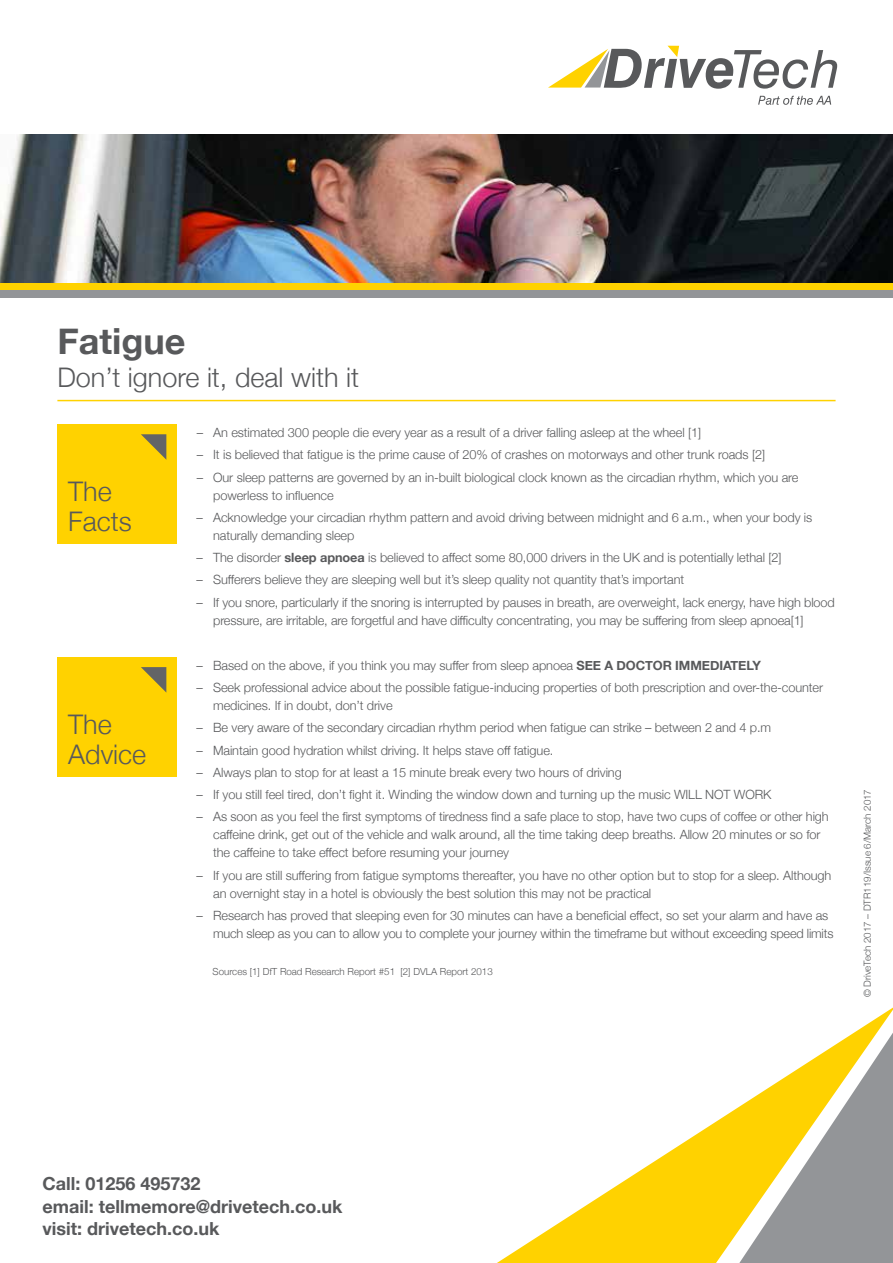
<style>
.page{position:relative;width:893px;height:1263px;background:#fff}
.page>*{position:absolute;margin:0;border:0;box-sizing:border-box;transform-origin:0 0}
.t1{font:700 36px "Helvetica Neue";color:#58595b}
.t2{font:300 27px/30px "Helvetica Neue";color:#58595b}
.t3{font:700 18px/22.5px "Helvetica Neue";color:#58595b}
.t4{font:300 12.75px/18px "Helvetica Neue";letter-spacing:-.005em;color:#58595b}
.t5{font:300 9.75px "Helvetica Neue";color:#58595b}
.s1{font-weight:700}
</style>
<div class="page">
<div style="left:57px;top:425px;width:119px;height:119px;background:#ffd200"></div>
<svg style="left:497px;top:1007px;width:396px;height:256px"></svg>
<svg style="left:739px;top:1033px;width:154px;height:230px"></svg>
<img style="left:0;top:135px;width:893px;height:148px">
<svg style="left:758px;top:96px;width:73px;height:9px"></svg>
<svg style="left:548px;top:46px;width:289px;height:43px"></svg>
<svg style="left:141px;top:434px;width:25px;height:26px"></svg>
<div style="left:0;top:284px;width:893px;height:7px;background:#ffd200"></div>
<div style="left:0;top:291px;width:893px;height:7px;background:#939598"></div>
<hr style="left:57px;top:400px;width:779px;height:1px;background:#ffd200">
<div style="left:57px;top:657px;width:119px;height:120px;background:#ffd200"></div>
<svg style="left:141px;top:667px;width:25px;height:25px"></svg>
<h1 class="t1" style="left:57px;top:313px;width:129px">Fatigue</h1>
<h2 class="t2" style="left:57px;top:360px;width:303px">Don’t ignore it, deal with it</h2>
<h2 class="t2" style="left:68px;top:474px;width:65px">The<br>Facts</h2>
<h2 class="t2" style="left:68px;top:707px;width:80px">The<br>Advice</h2>
<p class="t4" style="left:197px;top:423px;width:506px">– An estimated 300 people die every year as a result of a driver falling asleep at the wheel [1]</p>
<p class="t4" style="left:197px;top:445px;width:570px">– It is believed that fatigue is the prime cause of 20% of crashes on motorways and other trunk roads [2]</p>
<p class="t4" style="left:213px;top:467px;width:587px;text-indent:-16px">– Our sleep patterns are governed by an in-built biological clock known as the circadian rhythm, which you are powerless to influence</p>
<p class="t4" style="left:213px;top:507px;width:601px;text-indent:-16px">– Acknowledge your circadian rhythm pattern and avoid driving between midnight and 6 a.m., when your body is naturally demanding sleep</p>
<p class="t4" style="left:197px;top:548px;width:586px">– The disorder <span class="s1">sleep apnoea</span> is believed to affect some 80,000 drivers in the UK and is potentially lethal [2]</p>
<p class="t4" style="left:197px;top:570px;width:489px">– Sufferers believe they are sleeping well but it’s sleep quality not quantity that’s important</p>
<p class="t4" style="left:213px;top:592px;width:623px;text-indent:-16px">– If you snore, particularly if the snoring is interrupted by pauses in breath, are overweight, lack energy, have high blood pressure, are irritable, are forgetful and have difficulty concentrating, you may be suffering from sleep apnoea[1]</p>
<p class="t4" style="left:197px;top:655px;width:566px">– Based on the above, if you think you may suffer from sleep apnoea <span class="s1">SEE A DOCTOR IMMEDIATELY</span></p>
<p class="t4" style="left:213px;top:678px;width:611px;text-indent:-16px">– Seek professional advice about the possible fatigue-inducing properties of both prescription and over-the-counter medicines. If in doubt, don’t drive</p>
<p class="t4" style="left:197px;top:718px;width:576px">– Be very aware of the secondary circadian rhythm period when fatigue can strike – between 2 and 4 p.m</p>
<p class="t4" style="left:197px;top:740px;width:358px">– Maintain good hydration whilst driving. It helps stave off fatigue.</p>
<p class="t4" style="left:197px;top:762px;width:427px">– Always plan to stop for at least a 15 minute break every two hours of driving</p>
<p class="t4" style="left:197px;top:785px;width:576px">– If you still feel tired, don’t fight it. Winding the window down and turning up the music WILL NOT WORK</p>
<p class="t4" style="left:213px;top:807px;width:617px;text-indent:-17px">– As soon as you feel the first symptoms of tiredness find a safe place to stop, have two cups of coffee or other high caffeine drink, get out of the vehicle and walk around, all the time taking deep breaths. Allow 20 minutes or so for the caffeine to take effect before resuming your journey</p>
<p class="t4" style="left:213px;top:865px;width:620px;text-indent:-16px">– If you are still suffering from fatigue symptoms thereafter, you have no other option but to stop for a sleep. Although an overnight stay in a hotel is obviously the best solution this may not be practical</p>
<p class="t4" style="left:213px;top:905px;width:622px;text-indent:-17px">– Research has proved that sleeping even for 30 minutes can have a beneficial effect, so set your alarm and have as much sleep as you can to allow you to complete your journey within the timeframe but without exceeding speed limits</p>
<p class="t5" style="left:213px;top:964px;width:282px">Sources [1] DfT Road Research Report #51 [2] DVLA Report 2013</p>
<p class="t5" style="left:860px;top:997px;width:210px;rotate:-90deg">© DriveTech 2017 – DTR119/Issue 6/March 2017</p>
<h3 class="t3" style="left:43px;top:1173px;width:301px">Call: 01256 495732<br>email: tellmemore@drivetech.co.uk visit: drivetech.co.uk</h3>
</div>
